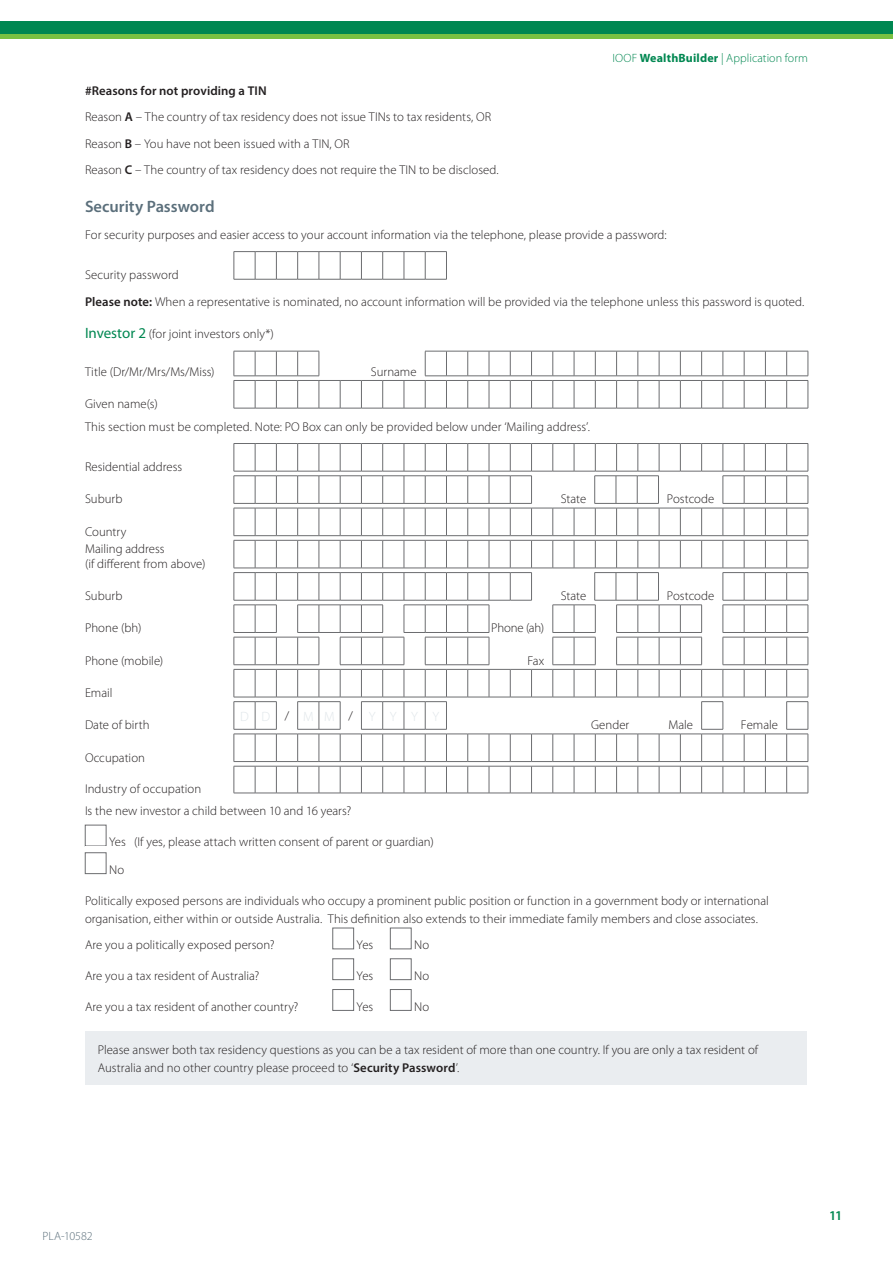
<style>
.page{position:relative;width:893px;height:1263px;background:#fff}
.page>*{position:absolute;margin:0;border:0;box-sizing:border-box;transform-origin:0 0}
.t1{font:600 16.5px "Myriad Pro";letter-spacing:-.005em;color:#5b6f7b}
.t2{font:600 13.5px "Myriad Pro";color:#008751}
.t3{font:300 12.75px/26.5px "Myriad Pro";letter-spacing:.005em;color:#231f20}
.t4{font:300 12px "Myriad Pro";letter-spacing:.01em;color:#008751}
.t5{font:300 12px "Myriad Pro";letter-spacing:-.005em;color:#5b6f7b}
.s1{font-weight:700}
.s2{font-weight:600}
.s3{font-weight:400;font-size:15px;color:#008751}
</style>
<div class="page">
<div style="left:0;top:21px;width:893px;height:13px;background:#008751"></div>
<hr style="left:0;top:34px;width:893px;height:4px;background:#79c142">
<svg style="left:233px;top:251px;width:214px;height:29px"></svg>
<svg style="left:233px;top:351px;width:576px;height:58px"></svg>
<svg style="left:233px;top:443px;width:576px;height:351px"></svg>
<div style="left:85px;top:825px;width:21px;height:21px;background:#fff;border:1px solid #6c6d70"></div>
<div style="left:85px;top:852px;width:21px;height:22px;background:#fff;border:1px solid #6c6d70"></div>
<div style="left:333px;top:928px;width:21px;height:21px;background:#fff;border:1px solid #6c6d70"></div>
<div style="left:390px;top:928px;width:21px;height:21px;background:#fff;border:1px solid #6c6d70"></div>
<div style="left:333px;top:958px;width:21px;height:22px;background:#fff;border:1px solid #6c6d70"></div>
<div style="left:390px;top:958px;width:21px;height:22px;background:#fff;border:1px solid #6c6d70"></div>
<div style="left:333px;top:989px;width:21px;height:21px;background:#fff;border:1px solid #6c6d70"></div>
<div style="left:390px;top:989px;width:21px;height:21px;background:#fff;border:1px solid #6c6d70"></div>
<div style="left:85px;top:1032px;width:721px;height:53px;background:#eaedf0"></div>
<p class="t4" style="left:613px;top:51px;width:197px">IOOF <span class="s1">WealthBuilder</span> | Application form</p>
<p class="t3" style="left:85px;top:77px;width:415px"><span class="s2">#Reasons for not providing a TIN<br></span>Reason <span class="s2">A</span> – The country of tax residency does not issue TINs to tax residents, OR Reason <span class="s2">B</span> – You have not been issued with a TIN, OR<br>Reason <span class="s2">C</span> – The country of tax residency does not require the TIN to be disclosed.</p>
<p class="t1" style="left:85px;top:196px;width:131px">Security Password</p>
<p class="t3" style="left:85px;top:221px;width:583px">For security purposes and easier access to your account information via the telephone, please provide a password:</p>
<p class="t3" style="left:85px;top:261px;width:721px">Security password<br><span class="s2">Please note:</span> When a representative is nominated, no account information will be provided via the telephone unless this password is quoted.</p>
<p class="t3" style="left:85px;top:321px;width:190px"><span class="s3">Investor 2</span> (for joint investors only*)</p>
<p class="t3" style="left:85px;top:358px;width:131px">Title (Dr/Mr/Mrs/Ms/Miss)</p>
<p class="t3" style="left:371px;top:358px;width:47px">Surname</p>
<p class="t3" style="left:85px;top:392px;width:506px;line-height:22.5px">Given name(s)<br>This section must be completed. Note: PO Box can only be provided below under ‘Mailing address’.</p>
<p class="t3" style="left:85px;top:453px;width:99px">Residential address</p>
<p class="t3" style="left:85px;top:486px;width:39px">Suburb</p>
<p class="t3" style="left:561px;top:486px;width:27px">State</p>
<p class="t3" style="left:667px;top:486px;width:49px">Postcode</p>
<p class="t3" style="left:85px;top:523px;width:81px;line-height:17.2px">Country<br>Mailing address</p>
<p class="t3" style="left:85px;top:550px;width:122px">(if different from above)</p>
<p class="t3" style="left:85px;top:583px;width:39px">Suburb</p>
<p class="t3" style="left:561px;top:583px;width:27px">State</p>
<p class="t3" style="left:667px;top:583px;width:49px">Postcode</p>
<p class="t3" style="left:85px;top:615px;width:58px">Phone (bh)</p>
<p class="t3" style="left:491px;top:615px;width:55px">Phone (ah)</p>
<p class="t3" style="left:85px;top:647px;width:80px">Phone (mobile)</p>
<p class="t3" style="left:527px;top:647px;width:18px">Fax</p>
<p class="t3" style="left:85px;top:679px;width:29px">Email</p>
<p class="t3" style="left:85px;top:712px;width:66px">Date of birth</p>
<p class="t3" style="left:591px;top:712px;width:40px">Gender</p>
<p class="t3" style="left:668px;top:712px;width:26px">Male</p>
<p class="t3" style="left:741px;top:712px;width:39px">Female</p>
<p class="t3" style="left:85px;top:744px;width:62px">Occupation</p>
<p class="t3" style="left:85px;top:777px;width:268px;line-height:22.5px">Industry of occupation<br>Is the new investor a child between 10 and 16 years?</p>
<p class="t3" style="left:109px;top:828px;width:326px;line-height:27.6px">Yes (If yes, please attach written consent of parent or guardian)<br>No</p>
<p class="t3" style="left:85px;top:891px;width:685px;line-height:18px">Politically exposed persons are individuals who occupy a prominent public position or function in a government body or international organisation, either within or outside Australia. This definition also extends to their immediate family members and close associates.</p>
<p class="t3" style="left:85px;top:931px;width:191px">Are you a politically exposed person?</p>
<p class="t3" style="left:357px;top:931px;width:18px">Yes</p>
<p class="t3" style="left:414px;top:931px;width:17px">No</p>
<p class="t3" style="left:85px;top:962px;width:176px">Are you a tax resident of Australia?</p>
<p class="t3" style="left:357px;top:962px;width:18px">Yes</p>
<p class="t3" style="left:414px;top:962px;width:17px">No</p>
<p class="t3" style="left:85px;top:993px;width:215px">Are you a tax resident of another country?</p>
<p class="t3" style="left:357px;top:993px;width:18px">Yes</p>
<p class="t3" style="left:414px;top:993px;width:17px">No</p>
<p class="t3" style="left:98px;top:1041px;width:662px;line-height:18px">Please answer both tax residency questions as you can be a tax resident of more than one country. If you are only a tax resident of<br>Australia and no other country please proceed to ‘<span class="s2">Security Password</span>’.</p>
<p class="t5" style="left:43px;top:1229px;width:52px">PLA-10582</p>
<p class="t2" style="left:829px;top:1207px;width:15px">11</p>
</div>
